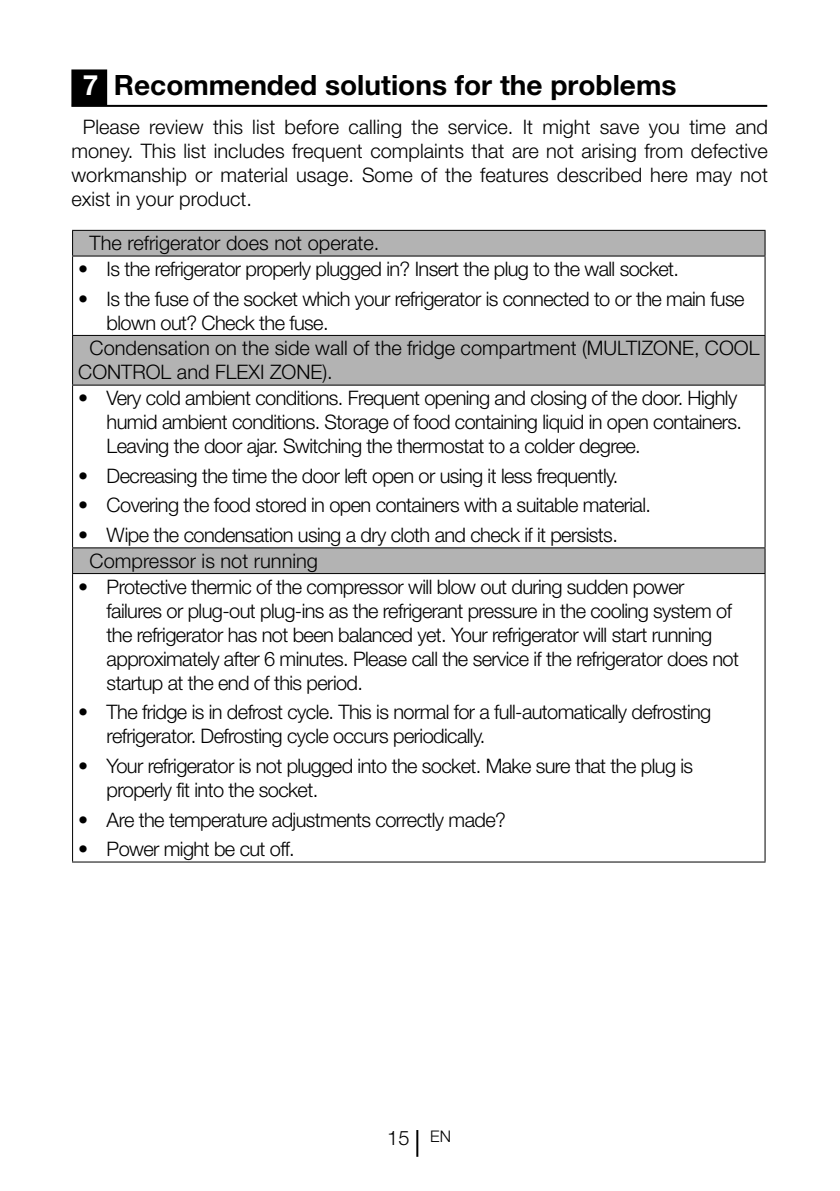
<style>
.page{position:relative;width:840px;height:1191px;background:#fff}
.page>*{position:absolute;margin:0;border:0;box-sizing:border-box;transform-origin:0 0}
.t1{font:700 28px "Helvetica Neue LT Pro";color:#000}
.t2{font:300 20px/24px "Helvetica Neue LT Pro";letter-spacing:-.03em;color:#000}
.t3{font:300 20px "Helvetica Neue LT Pro";color:#000}
.s1{color:#fff}
</style>
<div class="page">
<hr style="left:416px;top:1130px;width:2px;height:26px;background:#000">
<div style="left:72px;top:70px;width:34px;height:34px;background:#000"></div>
<div style="left:71px;top:69px;width:36px;height:36px;border:2px solid #000"></div>
<hr style="left:71px;top:105px;width:695px;height:2px;background:#000">
<svg style="left:73px;top:231px;width:691px;height:342px"></svg>
<svg style="left:72px;top:231px;width:1px;height:24px"></svg>
<svg style="left:764px;top:231px;width:1px;height:24px"></svg>
<hr style="left:72px;top:230px;width:693px;height:1px;background:#000">
<hr style="left:72px;top:256px;width:1px;height:79px;background:#000">
<hr style="left:764px;top:256px;width:1px;height:79px;background:#000">
<hr style="left:72px;top:255px;width:693px;height:1px;background:#000">
<hr style="left:72px;top:336px;width:1px;height:48px;background:#000">
<hr style="left:764px;top:336px;width:1px;height:48px;background:#000">
<hr style="left:72px;top:335px;width:693px;height:1px;background:#000">
<hr style="left:72px;top:385px;width:1px;height:162px;background:#000">
<hr style="left:764px;top:385px;width:1px;height:162px;background:#000">
<hr style="left:72px;top:384px;width:693px;height:1px;background:#000">
<svg style="left:72px;top:548px;width:1px;height:25px"></svg>
<svg style="left:764px;top:548px;width:1px;height:25px"></svg>
<hr style="left:72px;top:547px;width:693px;height:1px;background:#000">
<hr style="left:72px;top:574px;width:1px;height:287px;background:#000">
<hr style="left:764px;top:574px;width:1px;height:287px;background:#000">
<hr style="left:72px;top:573px;width:693px;height:1px;background:#000">
<hr style="left:72px;top:861px;width:693px;height:1px;background:#000">
<h1 class="t1" style="left:83px;top:68px;width:595px"><span class="s1">7</span> Recommended solutions for the problems</h1>
<p class="t2" style="left:71px;top:114px;width:697px;text-align:justify;text-indent:11px">Please review this list before calling the service. It might save you time and money. This list includes frequent complaints that are not arising from defective workmanship or material usage. Some of the features described here may not exist in your product.</p>
<p class="t3" style="left:90px;top:231px;width:291px">The refrigerator does not operate.</p>
<p class="t2" style="left:78px;top:256px;width:602px">• Is the refrigerator properly plugged in? Insert the plug to the wall socket.</p>
<p class="t2" style="left:78px;top:286px;width:667px">• Is the fuse of the socket which your refrigerator is connected to or the main fuse</p>
<p class="t2" style="left:107px;top:310px;width:223px">blown out? Check the fuse.</p>
<p class="t3" style="left:90px;top:336px;width:671px">Condensation on the side wall of the fridge compartment (MULTIZONE, COOL</p>
<p class="t3" style="left:78px;top:360px;width:256px">CONTROL and FLEXI ZONE).</p>
<p class="t2" style="left:107px;top:385px;width:636px;text-indent:-28px">• Very cold ambient conditions. Frequent opening and closing of the door. Highly humid ambient conditions. Storage of food containing liquid in open containers.<br>Leaving the door ajar. Switching the thermostat to a colder degree.</p>
<p class="t2" style="left:78px;top:463px;width:541px">• Decreasing the time the door left open or using it less frequently.</p>
<p class="t2" style="left:78px;top:493px;width:574px">• Covering the food stored in open containers with a suitable material.</p>
<p class="t2" style="left:90px;top:522px;width:529px;line-height:25.6px;text-indent:-11px">• Wipe the condensation using a dry cloth and check if it persists.<br>Compressor is not running</p>
<p class="t2" style="left:107px;top:574px;width:633px;text-indent:-28px">• Protective thermic of the compressor will blow out during sudden power failures or plug-out plug-ins as the refrigerant pressure in the cooling system of the refrigerator has not been balanced yet. Your refrigerator will start running approximately after 6 minutes. Please call the service if the refrigerator does not startup at the end of this period.</p>
<p class="t2" style="left:107px;top:699px;width:606px;text-indent:-28px">• The fridge is in defrost cycle. This is normal for a full-automatically defrosting refrigerator. Defrosting cycle occurs periodically.</p>
<p class="t2" style="left:107px;top:753px;width:587px;text-indent:-28px">• Your refrigerator is not plugged into the socket. Make sure that the plug is properly fit into the socket.</p>
<p class="t2" style="left:78px;top:807px;width:429px">• Are the temperature adjustments correctly made?</p>
<p class="t2" style="left:78px;top:836px;width:218px">• Power might be cut off.</p>
<p class="t2" style="left:387px;top:1125px;width:65px">15 <sup>EN</sup></p>
</div>
